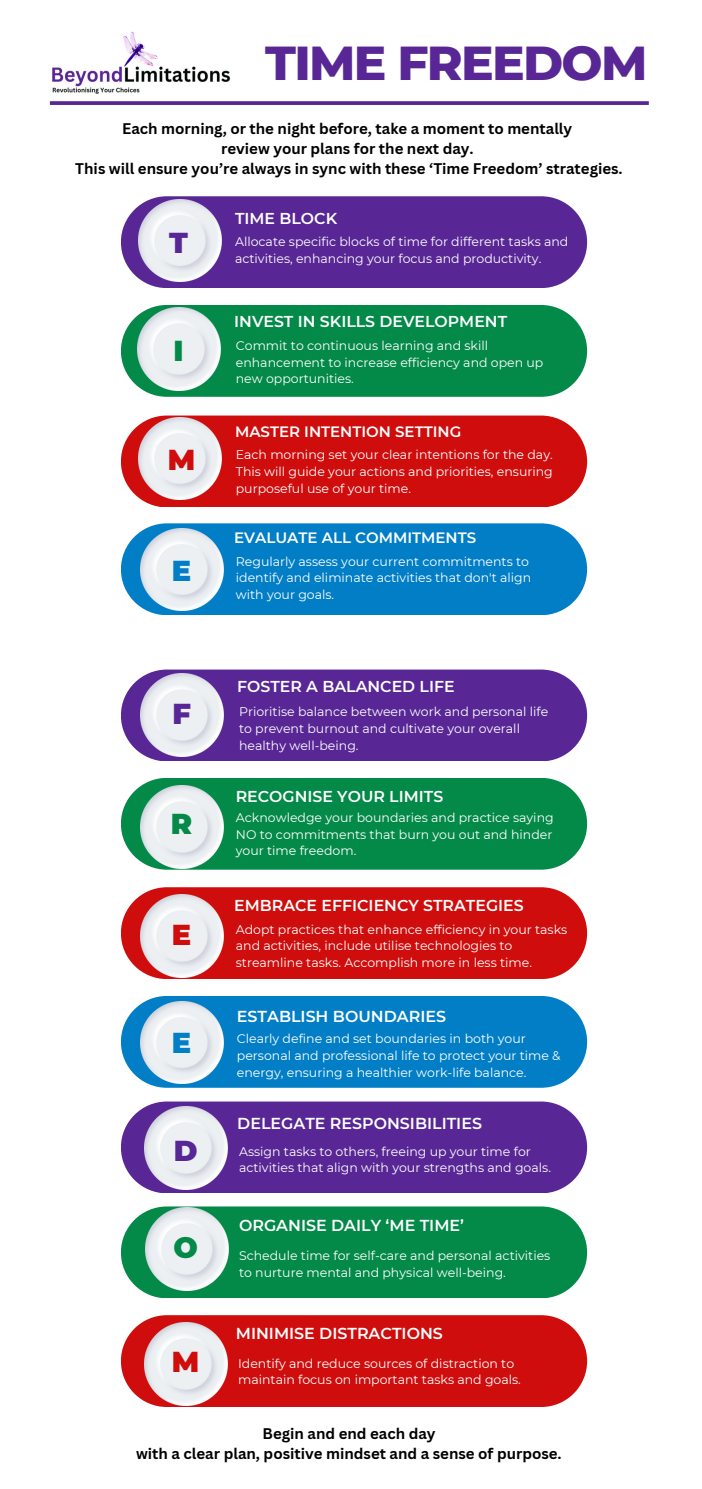
<style>
.page{position:relative;width:702px;height:1489px;background:#fff}
.page>*{position:absolute;margin:0;border:0;box-sizing:border-box;transform-origin:0 0}
.t1{font:800 48.5px "Montserrat";letter-spacing:-.035em;color:#582795}
.t2{font:900 28.75px "Montserrat";color:#582795}
.t3{font:900 28.75px "Montserrat";color:#cf0d0d}
.t4{font:900 28.75px "Montserrat";color:#038948}
.t5{font:900 28.75px "Montserrat";color:#017ec6}
.t6{font:600 15.75px "Montserrat";color:#fff}
.t7{font:700 15px "Canva Sans";color:#000}
.t8{font:600 15px "Montserrat";color:#fff}
.t9{font:12.5px/16.8px "Montserrat";color:#fff}
</style>
<div class="page">
<div style="left:121px;top:196px;width:465px;height:92px;background:#582795;border-radius:46px"></div>
<img style="left:139px;top:199px;width:82px;height:83px">
<div style="left:121px;top:415px;width:465px;height:92px;background:#cf0d0d;border-radius:46px"></div>
<div style="left:121px;top:778px;width:465px;height:92px;background:#038948;border-radius:46px"></div>
<div style="left:121px;top:996px;width:465px;height:92px;background:#017ec6;border-radius:46px"></div>
<div style="left:121px;top:305px;width:465px;height:92px;background:#038948;border-radius:46px"></div>
<img style="left:138px;top:308px;width:82px;height:82px">
<img style="left:139px;top:417px;width:82px;height:83px">
<img style="left:141px;top:786px;width:82px;height:82px">
<img style="left:141px;top:1001px;width:82px;height:82px">
<div style="left:121px;top:523px;width:465px;height:92px;background:#017ec6;border-radius:46px"></div>
<img style="left:141px;top:528px;width:82px;height:83px">
<div style="left:121px;top:669px;width:465px;height:92px;background:#582795;border-radius:46px"></div>
<img style="left:141px;top:674px;width:82px;height:82px">
<div style="left:121px;top:887px;width:465px;height:92px;background:#cf0d0d;border-radius:46px"></div>
<img style="left:141px;top:895px;width:82px;height:82px">
<div style="left:121px;top:1101px;width:465px;height:92px;background:#582795;border-radius:46px"></div>
<img style="left:145px;top:1106px;width:82px;height:83px">
<div style="left:121px;top:1206px;width:465px;height:92px;background:#038948;border-radius:46px"></div>
<img style="left:146px;top:1208px;width:82px;height:82px">
<div style="left:121px;top:1315px;width:465px;height:92px;background:#cf0d0d;border-radius:46px"></div>
<img style="left:145px;top:1322px;width:82px;height:83px">
<svg style="left:50px;top:101px;width:598px;height:4px;background:#62349b"></svg>
<img style="left:52px;top:31px;width:179px;height:63px">
<p class="t1" style="left:265px;top:33px;width:383px">TIME FREEDOM</p>
<p class="t7" style="left:122px;top:118px;width:451px">Each morning, or the night before, take a moment to mentally</p>
<p class="t7" style="left:221px;top:138px;width:254px">review your plans for the next day.</p>
<p class="t7" style="left:75px;top:158px;width:548px">This will ensure you’re always in sync with these ‘Time Freedom’ strategies.</p>
<p class="t2" style="left:169px;top:225px;width:20px">T</p>
<p class="t4" style="left:173px;top:333px;width:12px">I</p>
<p class="t3" style="left:168px;top:443px;width:29px">M</p>
<p class="t5" style="left:172px;top:553px;width:21px">E</p>
<p class="t2" style="left:172px;top:696px;width:20px">F</p>
<p class="t4" style="left:171px;top:807px;width:23px">R</p>
<p class="t3" style="left:172px;top:917px;width:21px">E</p>
<p class="t5" style="left:172px;top:1025px;width:21px">E</p>
<p class="t2" style="left:174px;top:1133px;width:25px">D</p>
<p class="t4" style="left:173px;top:1230px;width:26px">O</p>
<p class="t3" style="left:172px;top:1344px;width:29px">M</p>
<p class="t6" style="left:235px;top:208px;width:104px">TIME BLOCK</p>
<p class="t9" style="left:235px;top:233px;width:334px">Allocate specific blocks of time for different tasks and activities, enhancing your focus and productivity.</p>
<p class="t6" style="left:234px;top:312px;width:274px">INVEST IN SKILLS DEVELOPMENT</p>
<p class="t9" style="left:236px;top:337px;width:309px">Commit to continuous learning and skill enhancement to increase efficiency and open up new opportunities.</p>
<p class="t8" style="left:235px;top:422px;width:228px">MASTER INTENTION SETTING</p>
<p class="t9" style="left:236px;top:447px;width:318px;text-align:justify">Each morning set your clear intentions for the day.<br>This will guide your actions and priorities, ensuring purposeful use of your time.</p>
<p class="t8" style="left:234px;top:528px;width:243px">EVALUATE ALL COMMITMENTS</p>
<p class="t9" style="left:236px;top:553px;width:297px">Regularly assess your current commitments to identify and eliminate activities that don't align with your goals.</p>
<p class="t6" style="left:237px;top:676px;width:219px">FOSTER A BALANCED LIFE</p>
<p class="t9" style="left:239px;top:703px;width:310px">Prioritise balance between work and personal life to prevent burnout and cultivate your overall healthy well-being.</p>
<p class="t6" style="left:235px;top:787px;width:209px">RECOGNISE YOUR LIMITS</p>
<p class="t9" style="left:236px;top:809px;width:319px;text-align:justify">Acknowledge your boundaries and practice saying NO to commitments that burn you out and hinder your time freedom.</p>
<p class="t6" style="left:234px;top:896px;width:291px">EMBRACE EFFICIENCY STRATEGIES</p>
<p class="t9" style="left:236px;top:921px;width:333px">Adopt practices that enhance efficiency in your tasks and activities, include utilise technologies to streamline tasks. Accomplish more in less time.</p>
<p class="t6" style="left:237px;top:1007px;width:210px">ESTABLISH BOUNDARIES</p>
<p class="t9" style="left:237px;top:1030px;width:325px">Clearly define and set boundaries in both your personal and professional life to protect your time &amp; energy, ensuring a healthier work-life balance.</p>
<p class="t6" style="left:237px;top:1113px;width:246px">DELEGATE RESPONSIBILITIES</p>
<p class="t9" style="left:239px;top:1143px;width:293px">Assign tasks to others, freeing up your time for</p>
<p class="t9" style="left:239px;top:1159px;width:313px">activities that align with your strengths and goals.</p>
<p class="t6" style="left:239px;top:1215px;width:226px">ORGANISE DAILY ‘ME TIME’</p>
<p class="t9" style="left:239px;top:1247px;width:312px">Schedule time for self-care and personal activities to nurture mental and physical well-being.</p>
<p class="t6" style="left:236px;top:1324px;width:208px">MINIMISE DISTRACTIONS</p>
<p class="t9" style="left:238px;top:1355px;width:277px">Identify and reduce sources of distraction to</p>
<p class="t9" style="left:238px;top:1371px;width:284px">maintain focus on important tasks and goals.</p>
<p class="t7" style="left:262px;top:1423px;width:174px">Begin and end each day</p>
<p class="t7" style="left:136px;top:1443px;width:427px">with a clear plan, positive mindset and a sense of purpose.</p>
</div>
